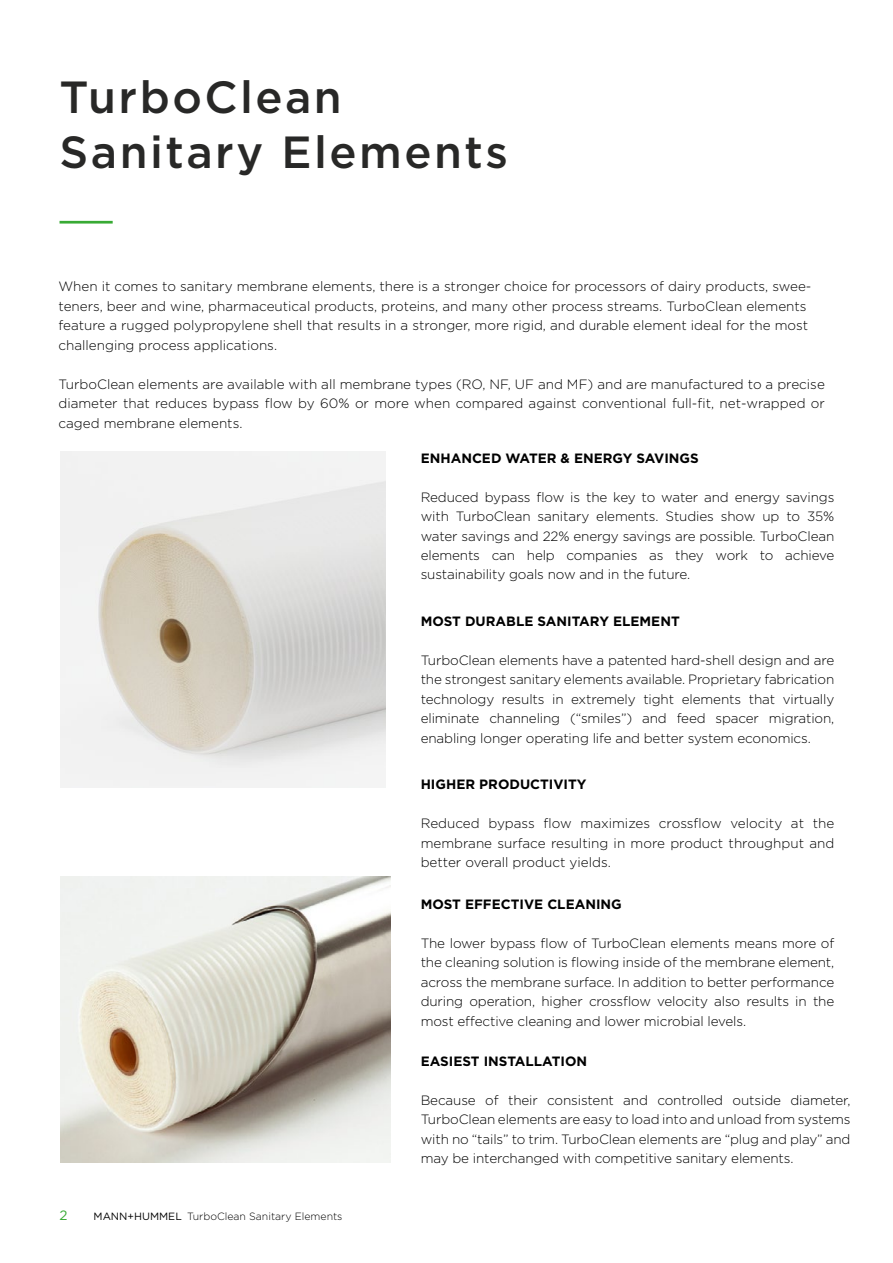
<style>
.page{position:relative;width:893px;height:1263px;background:#fff}
.page>*{position:absolute;margin:0;border:0;box-sizing:border-box;transform-origin:0 0}
.t1{font:500 45px/55.5px "Gotham";letter-spacing:.055em;color:#282827}
.t2{font:300 13.5px/19.5px "Gotham";color:#000;text-align:justify}
.t3{font:700 13.5px "Gotham";color:#000}
.t4{font:13.5px "Gotham";color:#38aa34}
.t5{font:300 10.5px "Gotham";color:#000}
.s1{font-weight:400}
</style>
<div class="page">
<hr style="left:60px;top:221px;width:53px;height:3px;background:#38aa34">
<img style="left:61px;top:452px;width:325px;height:335px">
<img style="left:61px;top:876px;width:330px;height:286px">
<h1 class="t1" style="left:60px;top:68px;width:450px">TurboClean<br>Sanitary Elements</h1>
<p class="t2" style="left:58px;top:276px;width:754px;text-align:left">When it comes to sanitary membrane elements, there is a stronger choice for processors of dairy products, swee&shy;teners, beer and wine, pharmaceutical products, proteins, and many other process streams. TurboClean elements feature a rugged polypropylene shell that results in a stronger, more rigid, and durable element ideal for the most challenging process applications.</p>
<p class="t2" style="left:58px;top:374px;width:768px">TurboClean elements are available with all membrane types (RO, NF, UF and MF) and are manufactured to a precise diameter that reduces bypass flow by 60% or more when compared against conventional full-fit, net-wrapped or caged membrane elements.</p>
<p class="t3" style="left:421px;top:449px;width:280px">ENHANCED WATER &amp; ENERGY SAVINGS</p>
<p class="t2" style="left:421px;top:487px;width:415px">Reduced bypass flow is the key to water and energy savings with TurboClean sanitary elements. Studies show up to 35% water savings and 22% energy savings are possible. TurboClean elements can help companies as they work to achieve sustainability goals now and in the future.</p>
<p class="t3" style="left:421px;top:612px;width:261px">MOST DURABLE SANITARY ELEMENT</p>
<p class="t2" style="left:421px;top:650px;width:415px">TurboClean elements have a patented hard-shell design and are the strongest sanitary elements available. Proprietary fabrication technology results in extremely tight elements that virtually eliminate channeling (“smiles”) and feed spacer migration, enabling longer operating life and better system economics.</p>
<p class="t3" style="left:421px;top:776px;width:167px">HIGHER PRODUCTIVITY</p>
<p class="t2" style="left:421px;top:813px;width:415px">Reduced bypass flow maximizes crossflow velocity at the membrane surface resulting in more product throughput and better overall product yields.</p>
<p class="t3" style="left:421px;top:895px;width:203px">MOST EFFECTIVE CLEANING</p>
<p class="t2" style="left:421px;top:933px;width:415px">The lower bypass flow of TurboClean elements means more of the cleaning solution is flowing inside of the membrane element, across the membrane surface. In addition to better performance during operation, higher crossflow velocity also results in the most effective cleaning and lower microbial levels.</p>
<p class="t4" style="left:60px;top:1207px;width:10px">2</p>
<p class="t5" style="left:94px;top:1210px;width:250px"><span class="s1">MANN+HUMMEL</span> TurboClean Sanitary Elements</p>
<p class="t3" style="left:421px;top:1052px;width:168px">EASIEST INSTALLATION</p>
<p class="t2" style="left:421px;top:1090px;width:431px">Because of their consistent and controlled outside diameter, TurboClean elements are easy to load into and unload from systems with no “tails” to trim. TurboClean elements are “plug and play” and may be interchanged with competitive sanitary elements.</p>
</div>
